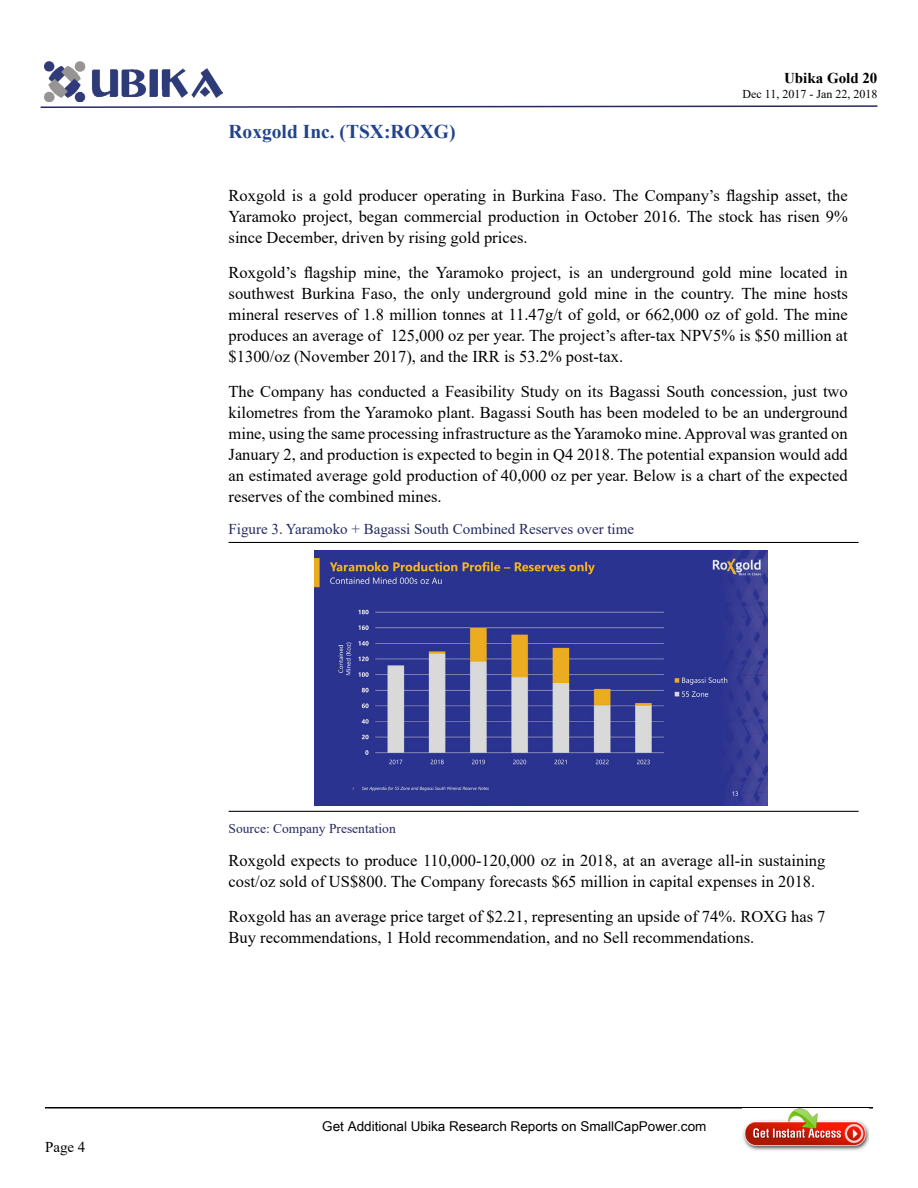
<style>
.page{position:relative;width:918px;height:1188px;background:#fff}
.page>*{position:absolute;margin:0;border:0;box-sizing:border-box;transform-origin:0 0}
.t1{font:700 19.5px "Times New Roman";color:#22438d}
.t2{font:16.5px/21px "Times New Roman";color:#000;text-align:justify}
.t3{font:15px "Times New Roman";color:#252960}
.t4{font:700 15px "Times New Roman";color:#000}
.t5{font:15px "Times New Roman";color:#000}
.t6{font:13.5px "Arial Unicode MS";color:#000101}
.t7{font:13.5px "Times New Roman";color:#252960}
.t8{font:12px "Times New Roman";color:#000}
</style>
<div class="page">
<svg style="left:40px;top:105px;width:838px;height:3px"></svg>
<img style="left:45px;top:61px;width:178px;height:41px">
<hr style="left:45px;top:1107px;width:828px;height:1px;background:#000">
<hr style="left:229px;top:542px;width:630px;height:1px;background:#000">
<img style="left:314px;top:551px;width:453px;height:254px">
<hr style="left:229px;top:811px;width:630px;height:1px;background:#000">
<img style="left:743px;top:1109px;width:126px;height:42px">
<p class="t5" style="left:45px;top:1136px;width:42px">Page 4</p>
<p class="t1" style="left:229px;top:118px;width:228px">Roxgold Inc. (TSX:ROXG)</p>
<p class="t4" style="left:784px;top:68px;width:95px">Ubika Gold 20</p>
<p class="t8" style="left:743px;top:85px;width:136px">Dec 11, 2017 - Jan 22, 2018</p>
<p class="t2" style="left:229px;top:185px;width:621px">Roxgold is a gold producer operating in Burkina Faso. The Company’s flagship asset, the Yaramoko project, began commercial production in October 2016. The stock has risen 9% since December, driven by rising gold prices.</p>
<p class="t2" style="left:229px;top:261px;width:621px">Roxgold’s flagship mine, the Yaramoko project, is an underground gold mine located in southwest Burkina Faso, the only underground gold mine in the country. The mine hosts mineral reserves of 1.8 million tonnes at 11.47g/t of gold, or 662,000 oz of gold. The mine produces an average of 125,000 oz per year. The project’s after-tax NPV5% is $50 million at $1300/oz (November 2017), and the IRR is 53.2% post-tax.</p>
<p class="t2" style="left:229px;top:380px;width:621px">The Company has conducted a Feasibility Study on its Bagassi South concession, just two kilometres from the Yaramoko plant. Bagassi South has been modeled to be an underground mine, using the same processing infrastructure as the Yaramoko mine. Approval was granted on January 2, and production is expected to begin in Q4 2018. The potential expansion would add an estimated average gold production of 40,000 oz per year. Below is a chart of the expected reserves of the combined mines.</p>
<p class="t3" style="left:229px;top:519px;width:407px">Figure 3. Yaramoko + Bagassi South Combined Reserves over time</p>
<p class="t7" style="left:229px;top:819px;width:169px">Source: Company Presentation</p>
<p class="t2" style="left:229px;top:850px;width:598px">Roxgold expects to produce 110,000-120,000 oz in 2018, at an average all-in sustaining cost/oz sold of US$800. The Company forecasts $65 million in capital expenses in 2018.</p>
<p class="t2" style="left:229px;top:905px;width:598px">Roxgold has an average price target of $2.21, representing an upside of 74%. ROXG has 7<br>Buy recommendations, 1 Hold recommendation, and no Sell recommendations.</p>
<p class="t6" style="left:322px;top:1117px;width:386px">Get Additional Ubika Research Reports on SmallCapPower.com</p>
</div>
